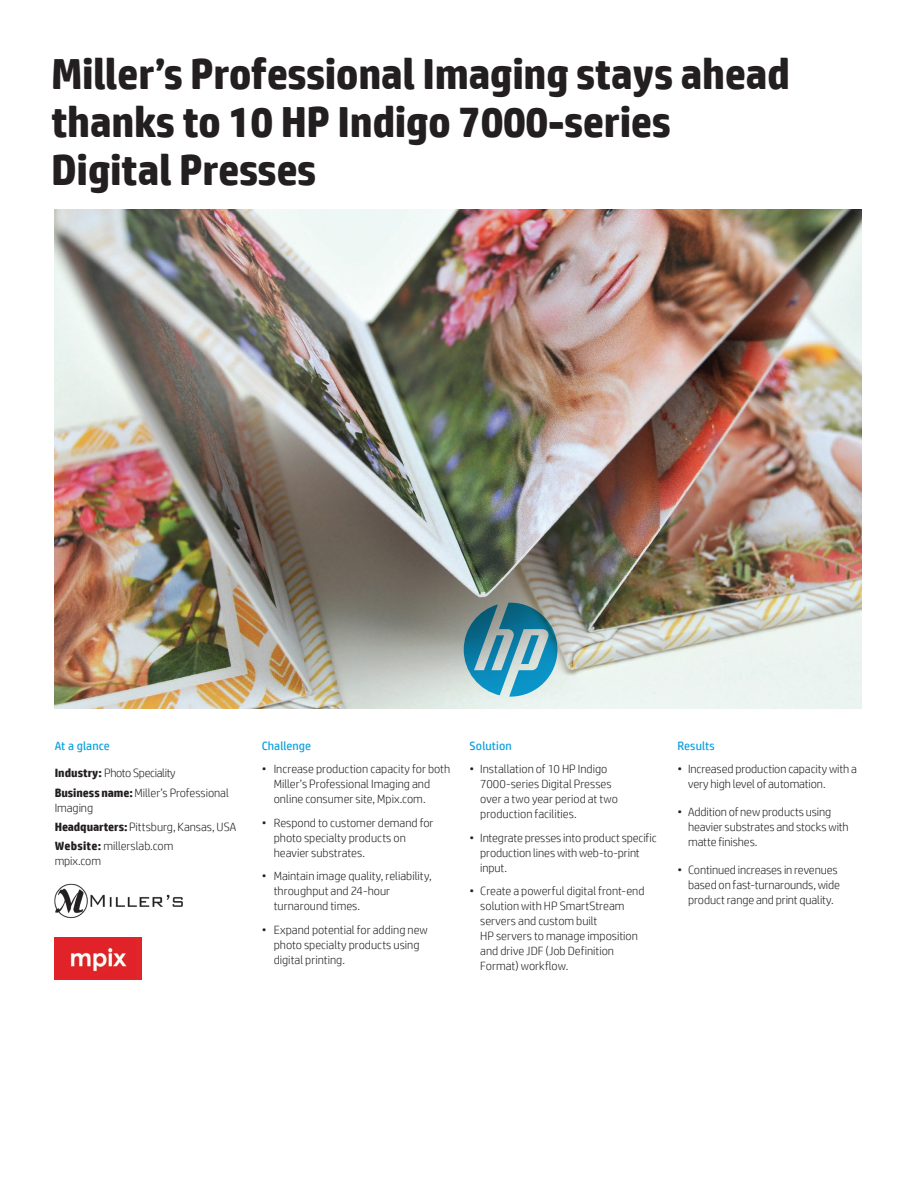
<style>
.page{position:relative;width:918px;height:1188px;background:#fff}
.page>*{position:absolute;margin:0;border:0;box-sizing:border-box;transform-origin:0 0}
.t1{font:700 43.5px/48px "HP Simplified";letter-spacing:-.01em;color:#231f20}
.bullets{font:300 12px/15px "HP Simplified";color:#231f20}
.AT_A_GLANCE{font:300 12px/15px "HP Simplified";letter-spacing:-.005em;color:#231f20}
.sub-headers_solution{font:12px "HP Simplified";letter-spacing:.01em;color:#0ca0dd}
.AT_A_GLANCE-2{font:300 12px "HP Simplified";letter-spacing:-.03em;color:#231f20}
.s1{font-weight:700}
</style>
<div class="page">
<img style="left:55px;top:210px;width:807px;height:499px">
<img style="left:54px;top:883px;width:129px;height:36px">
<img style="left:55px;top:938px;width:86px;height:41px">
<svg style="left:464px;top:603px;width:93px;height:94px;background:#5f9eb1"></svg>
<p class="t1" style="left:51px;top:50px;width:740px">Miller’s Professional Imaging stays ahead thanks to 10 HP Indigo 7000-series<br>Digital Presses</p>
<p class="sub-headers_solution" style="left:55px;top:739px;width:57px">At a glance</p>
<p class="AT_A_GLANCE-2" style="left:55px;top:767px;width:122px"><span class="s1">Industry:</span> Photo Speciality</p>
<p class="AT_A_GLANCE" style="left:55px;top:785px;width:176px"><span class="s1">Business name:</span> Miller’s Professional<br>Imaging</p>
<p class="AT_A_GLANCE" style="left:55px;top:819px;width:183px"><span class="s1">Headquarters:</span> Pittsburg, Kansas, USA</p>
<p class="AT_A_GLANCE" style="left:55px;top:838px;width:120px"><span class="s1">Website:</span> millerslab.com mpix.com</p>
<p class="sub-headers_solution" style="left:262px;top:739px;width:51px">Challenge</p>
<p class="bullets" style="left:274px;top:761px;width:178px;text-indent:-12px">• Increase production capacity for both<br>Miller’s Professional Imaging and online consumer site, Mpix.com.</p>
<p class="bullets" style="left:274px;top:815px;width:161px;text-indent:-12px">• Respond to customer demand for photo specialty products on heavier substrates.</p>
<p class="bullets" style="left:274px;top:868px;width:159px;text-indent:-12px">• Maintain image quality, reliability, throughput and 24-hour turnaround times.</p>
<p class="bullets" style="left:274px;top:922px;width:156px;text-indent:-12px">• Expand potential for adding new photo specialty products using digital printing.</p>
<p class="sub-headers_solution" style="left:470px;top:739px;width:44px">Solution</p>
<p class="bullets" style="left:480px;top:761px;width:139px;text-indent:-11px">• Installation of 10 HP Indigo<br>7000-series Digital Presses over a two year period at two production facilities.</p>
<p class="bullets" style="left:480px;top:830px;width:178px;text-indent:-11px">• Integrate presses into product specific production lines with web-to-print input.</p>
<p class="bullets" style="left:480px;top:883px;width:166px;text-indent:-11px">• Create a powerful digital front-end solution with HP SmartStream servers and custom built<br>HP servers to manage imposition and drive JDF (Job Definition<br>Format) workflow.</p>
<p class="sub-headers_solution" style="left:678px;top:739px;width:39px">Results</p>
<p class="bullets" style="left:688px;top:761px;width:170px;text-indent:-11px">• Increased production capacity with a very high level of automation.</p>
<p class="bullets" style="left:688px;top:804px;width:162px;text-indent:-11px">• Addition of new products using heavier substrates and stocks with matte finishes.</p>
<p class="bullets" style="left:688px;top:862px;width:153px;text-indent:-11px">• Continued increases in revenues based on fast-turnarounds, wide product range and print quality.</p>
</div>
